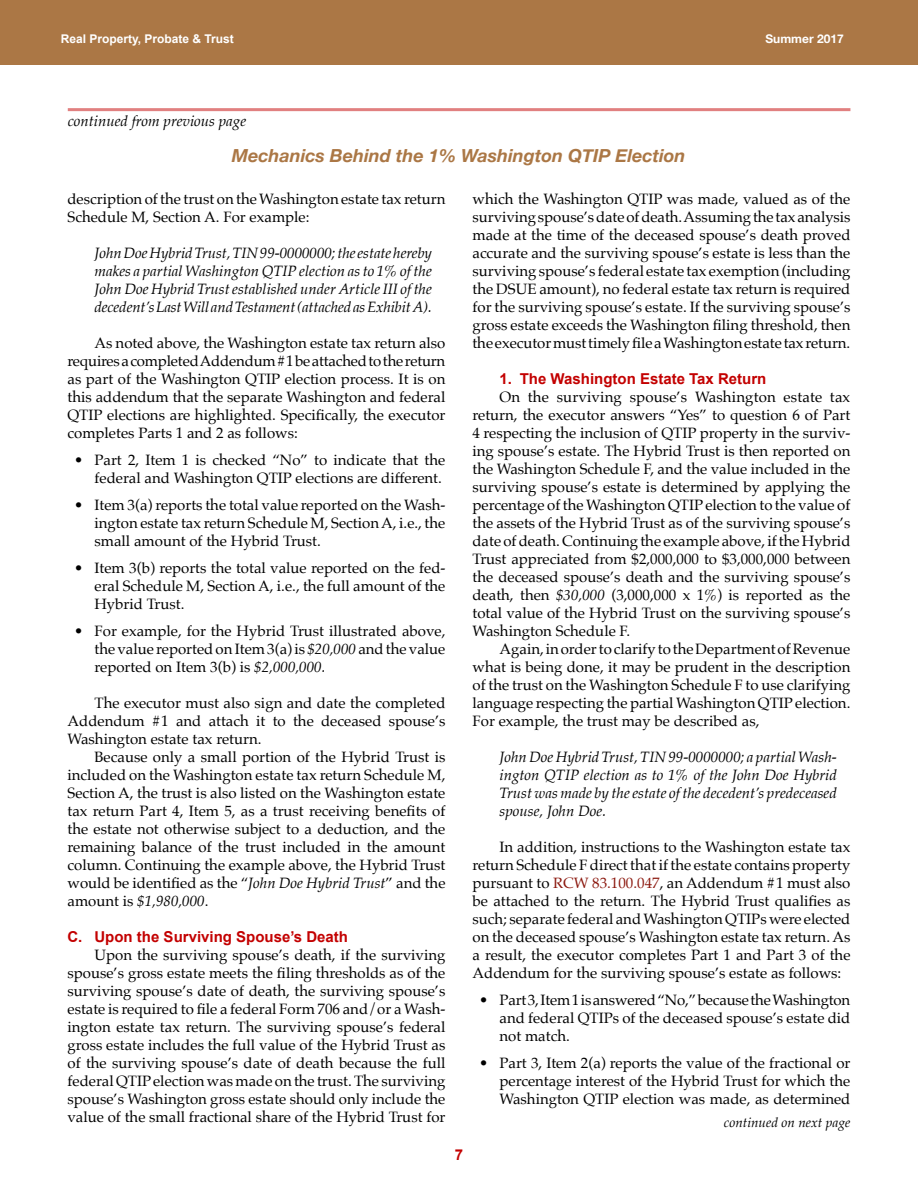
<style>
.page{position:relative;width:918px;height:1188px;background:#fff}
.page>*{position:absolute;margin:0;border:0;box-sizing:border-box;transform-origin:0 0}
.title_continue{font:italic 700 18px "Helvetica Neue";color:#ab7745}
.body{font:15px/18px "Palatino";color:#000;text-align:justify}
.bodywsp{font:15px/18px "Palatino";color:#000;text-align:justify}
.bullet{font:15px/18px "Palatino";color:#000;text-align:justify}
.body2{font:italic 15px/18px "Palatino";color:#000;text-align:justify}
.outline1{font:700 15px "Arial";color:#c30000}
.outline2{font:700 15px "Arial";color:#c30000}
.continued_from{font:italic 15px "Palatino";color:#000}
.continued_on{font:italic 13.5px "Palatino";color:#000}
.t1{font:700 12px "Arial";color:#fff}
.t2{font:700 12px "Helvetica Neue";color:#fff}
.s1{font-style:italic}
.s2{color:#8b180e}
</style>
<div class="page">
<div style="left:0;top:0;width:918px;height:65px;background:#ab7745"></div>
<hr style="left:68px;top:108px;width:782px;height:3px;background:#e18080">
<p class="t1" style="left:61px;top:31px;width:175px">Real Property, Probate &amp; Trust</p>
<p class="t2" style="left:766px;top:30px;width:80px">Summer 2017</p>
<p class="continued_from" style="left:68px;top:108px;width:180px">continued from previous page</p>
<p class="title_continue" style="left:232px;top:142px;width:455px">Mechanics Behind the 1% Washington QTIP Election</p>
<p class="bodywsp" style="left:68px;top:190px;width:379px">description of the trust on the Washington estate tax return<br>Schedule M, Section A. For example:</p>
<p class="body2" style="left:94px;top:244px;width:339px">John Doe Hybrid Trust, TIN 99-0000000; the estate hereby makes a partial Washington QTIP election as to 1% of the John Doe Hybrid Trust established under Article III of the decedent’s Last Will and Testament (attached as Exhibit A).</p>
<p class="bodywsp" style="left:68px;top:334px;width:380px;text-indent:27px">As noted above, the Washington estate tax return also requires a completed Addendum #1 be attached to the return as part of the Washington QTIP election process. It is on this addendum that the separate Washington and federal QTIP elections are highlighted. Specifically, the executor completes Parts 1 and 2 as follows:</p>
<p class="bullet" style="left:74px;top:451px;width:373px;text-align:right">• Part 2, Item 1 is checked “No” to indicate that the federal and Washington QTIP elections are different.</p>
<p class="bullet" style="left:94px;top:496px;width:352px;text-indent:-20px">• Item 3(a) reports the total value reported on the Wash&shy;ington estate tax return Schedule M, Section A, i.e., the small amount of the Hybrid Trust.</p>
<p class="bullet" style="left:94px;top:559px;width:353px;text-indent:-20px">• Item 3(b) reports the total value reported on the fed&shy;eral Schedule M, Section A, i.e., the full amount of the Hybrid Trust.</p>
<p class="bullet" style="left:94px;top:622px;width:353px;text-indent:-20px">• For example, for the Hybrid Trust illustrated above, the value reported on Item 3(a) is <span class="s1">$20,000</span> and the value reported on Item 3(b) is <span class="s1">$2,000,000.</span></p>
<p class="bodywsp" style="left:68px;top:694px;width:380px;text-indent:27px">The executor must also sign and date the completed Addendum #1 and attach it to the deceased spouse’s Washington estate tax return.</p>
<p class="body" style="left:68px;top:748px;width:380px;text-indent:27px">Because only a small portion of the Hybrid Trust is included on the Washington estate tax return Schedule M, Section A, the trust is also listed on the Washington estate tax return Part 4, Item 5, as a trust receiving benefits of the estate not otherwise subject to a deduction, and the remaining balance of the trust included in the amount column. Continuing the example above, the Hybrid Trust would be identified as the “<span class="s1">John Doe Hybrid Trust</span>” and the amount is <span class="s1">$1,980,000</span>.</p>
<p class="outline1" style="left:68px;top:927px;width:282px">C. Upon the Surviving Spouse’s Death</p>
<p class="body" style="left:68px;top:946px;width:380px;text-indent:27px">Upon the surviving spouse’s death, if the surviving spouse’s gross estate meets the filing thresholds as of the surviving spouse’s date of death, the surviving spouse’s estate is required to file a federal Form 706 and/or a Wash&shy;ington estate tax return. The surviving spouse’s federal gross estate includes the full value of the Hybrid Trust as of the surviving spouse’s date of death because the full federal QTIP election was made on the trust. The surviving spouse’s Washington gross estate should only include the value of the small fractional share of the Hybrid Trust for</p>
<p class="outline1" style="left:455px;top:1145px;width:10px">7</p>
<p class="body" style="left:472px;top:190px;width:380px">which the Washington QTIP was made, valued as of the surviving spouse’s date of death. Assuming the tax analysis made at the time of the deceased spouse’s death proved accurate and the surviving spouse’s estate is less than the surviving spouse’s federal estate tax exemption (including the DSUE amount), no federal estate tax return is required for the surviving spouse’s estate. If the surviving spouse’s gross estate exceeds the Washington filing threshold, then the executor must timely file a Washington estate tax return.</p>
<p class="outline2" style="left:500px;top:369px;width:268px">1. The Washington Estate Tax Return</p>
<p class="body" style="left:472px;top:388px;width:380px;text-indent:27px">On the surviving spouse’s Washington estate tax return, the executor answers “Yes” to question 6 of Part 4 respecting the inclusion of QTIP property in the surviv&shy;ing spouse’s estate. The Hybrid Trust is then reported on the Washington Schedule F, and the value included in the surviving spouse’s estate is determined by applying the percentage of the Washington QTIP election to the value of the assets of the Hybrid Trust as of the surviving spouse’s date of death. Continuing the example above, if the Hybrid Trust appreciated from $2,000,000 to $3,000,000 between the deceased spouse’s death and the surviving spouse’s death, then <span class="s1">$30,000</span> (3,000,000 x 1%) is reported as the total value of the Hybrid Trust on the surviving spouse’s Washington Schedule F.</p>
<p class="body" style="left:472px;top:640px;width:380px;text-indent:27px">Again, in order to clarify to the Department of Revenue what is being done, it may be prudent in the description of the trust on the Washington Schedule F to use clarifying language respecting the partial Washington QTIP election.<br>For example, the trust may be described as,</p>
<p class="body2" style="left:500px;top:748px;width:339px">John Doe Hybrid Trust, TIN 99-0000000; a partial Wash&shy;ington QTIP election as to 1% of the John Doe Hybrid Trust was made by the estate of the decedent’s predeceased spouse, John Doe.</p>
<p class="bodywsp" style="left:472px;top:838px;width:380px;text-indent:27px">In addition, instructions to the Washington estate tax return Schedule F direct that if the estate contains property pursuant to <span class="s2">RCW 83.100.047</span>, an Addendum #1 must also be attached to the return. The Hybrid Trust qualifies as such; separate federal and Washington QTIPs were elected on the deceased spouse’s Washington estate tax return. As a result, the executor completes Part 1 and Part 3 of the Addendum for the surviving spouse’s estate as follows:</p>
<p class="bullet" style="left:500px;top:991px;width:352px;text-indent:-20px">• Part 3, Item 1 is answered “No,” because the Washington and federal QTIPs of the deceased spouse’s estate did not match.</p>
<p class="bullet" style="left:500px;top:1054px;width:352px;text-indent:-20px">• Part 3, Item 2(a) reports the value of the fractional or percentage interest of the Hybrid Trust for which the Washington QTIP election was made, as determined</p>
<p class="continued_on" style="left:724px;top:1111px;width:128px">continued on next page</p>
</div>
